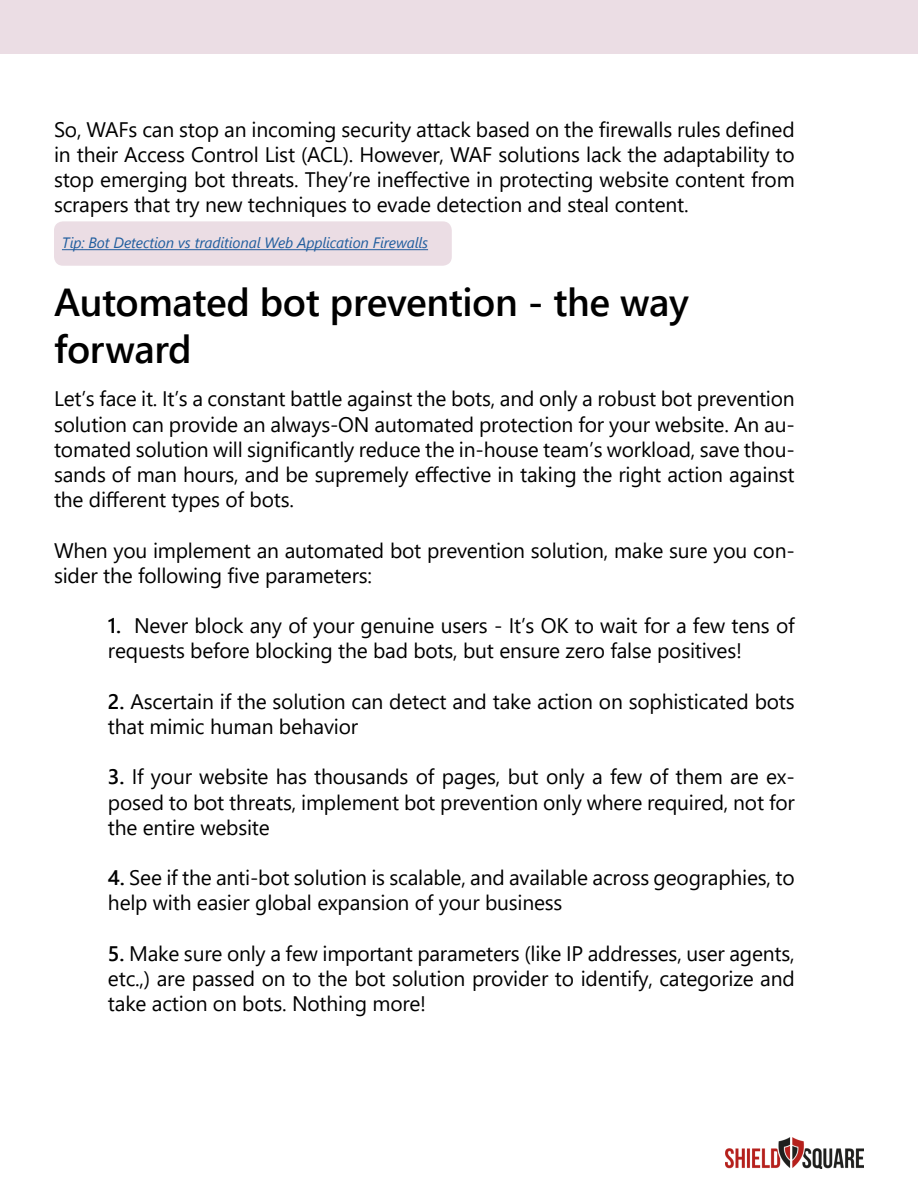
<style>
.page{position:relative;width:918px;height:1188px;background:#fff}
.page>*{position:absolute;margin:0;border:0;box-sizing:border-box;transform-origin:0 0}
.t1{font:600 39px/46.8px "Segoe UI";letter-spacing:-.01em;color:#000}
.t2{font:21px/25.2px "Segoe UI";letter-spacing:-.01em;color:#000;text-align:justify}
.t3{font:italic 15px "Segoe UI";letter-spacing:-.01em;color:#215e9e}
.s1{font-weight:600}
</style>
<div class="page">
<div style="left:54px;top:221px;width:398px;height:45px;background:#ebdde4;border-radius:9px"></div>
<div style="left:0;top:0;width:918px;height:54px;background:#ebdde4"></div>
<img style="left:725px;top:1138px;width:139px;height:31px">
<hr style="left:62px;top:249px;width:366px;height:1px;background:#215e9e">
<p class="t2" style="left:54px;top:116px;width:742px">So, WAFs can stop an incoming security attack based on the firewalls rules defined in their Access Control List (ACL). However, WAF solutions lack the adaptability to stop emerging bot threats. They’re ineffective in protecting website content from scrapers that try new techniques to evade detection and steal content.</p>
<p class="t3" style="left:62px;top:231px;width:368px">Tip: Bot Detection vs traditional Web Application Firewalls</p>
<h1 class="t1" style="left:54px;top:279px;width:636px">Automated bot prevention - the way forward</h1>
<p class="t2" style="left:54px;top:386px;width:742px">Let’s face it. It’s a constant battle against the bots, and only a robust bot prevention solution can provide an always-ON automated protection for your website. An au&shy;tomated solution will significantly reduce the in-house team’s workload, save thou&shy;sands of man hours, and be supremely effective in taking the right action against the different types of bots.</p>
<p class="t2" style="left:54px;top:537px;width:742px">When you implement an automated bot prevention solution, make sure you con&shy;sider the following five parameters:</p>
<p class="t2" style="left:108px;top:613px;width:688px"><span class="s1">1.</span> Never block any of your genuine users - It’s OK to wait for a few tens of requests before blocking the bad bots, but ensure zero false positives!</p>
<p class="t2" style="left:108px;top:688px;width:688px"><span class="s1">2.</span> Ascertain if the solution can detect and take action on sophisticated bots that mimic human behavior</p>
<p class="t2" style="left:108px;top:764px;width:688px"><span class="s1">3.</span> If your website has thousands of pages, but only a few of them are ex&shy;posed to bot threats, implement bot prevention only where required, not for the entire website</p>
<p class="t2" style="left:108px;top:865px;width:688px"><span class="s1">4.</span> See if the anti-bot solution is scalable, and available across geographies, to help with easier global expansion of your business</p>
<p class="t2" style="left:108px;top:940px;width:688px"><span class="s1">5.</span> Make sure only a few important parameters (like IP addresses, user agents, etc.,) are passed on to the bot solution provider to identify, categorize and take action on bots. Nothing more!</p>
</div>
